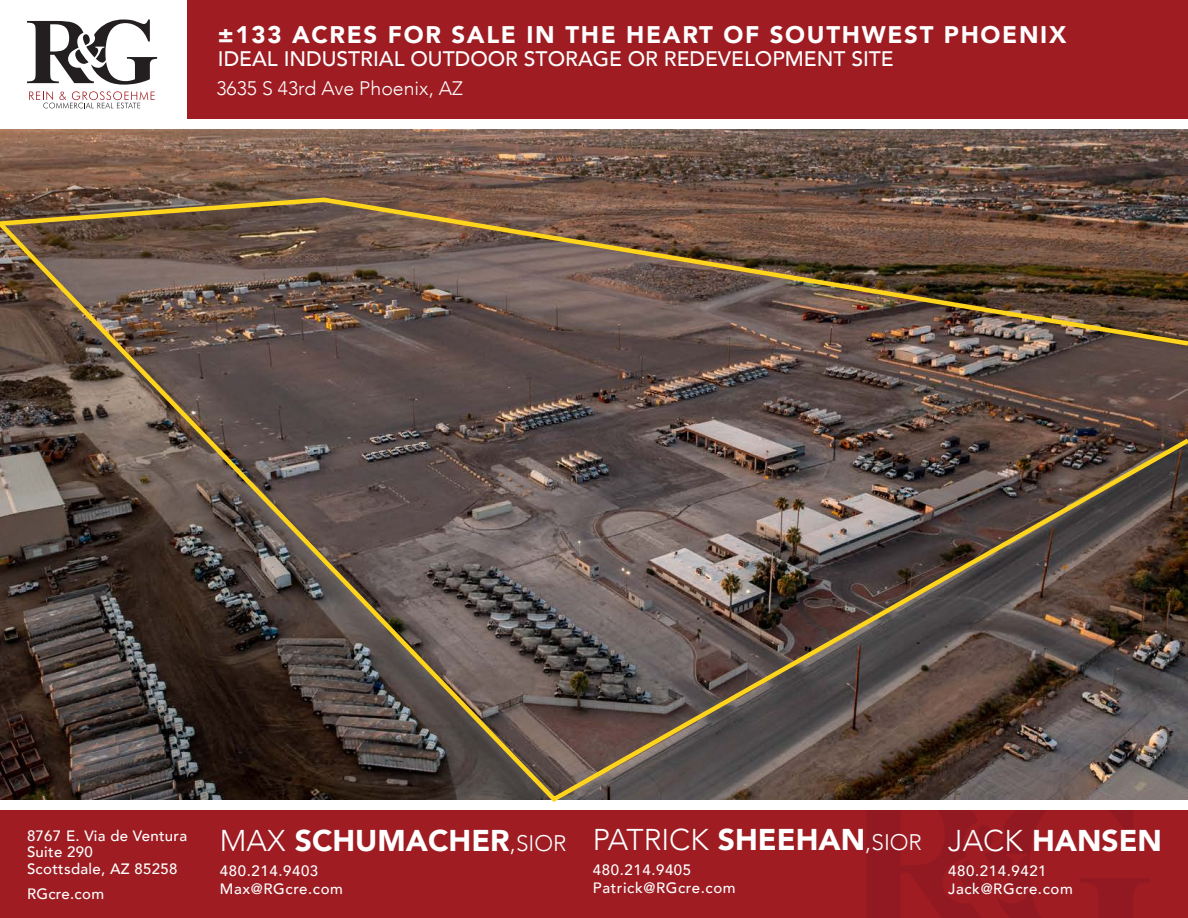
<style>
.page{position:relative;width:1188px;height:918px;background:#fff}
.page>*{position:absolute;margin:0;border:0;box-sizing:border-box;transform-origin:0 0}
.t1{font:900 30px "Avenir";color:#fff}
.t2{font:300 30px "Avenir";color:#fff}
.MASTER_PG_HEADER__Title_Paragraph_Style{font:900 24px "Avenir";letter-spacing:.07em;color:#fff}
.Cover-_Header_Footer_Subtext_Paragraph_S{font:500 21px "Avenir";color:#fff}
.Cover-_Header_Footer_Subtext_Paragraph_S-2{font:300 19.5px "Avenir";color:#fff}
.t3{font:500 15px/18px "Avenir";letter-spacing:.04em;color:#fff}
.t4{font:500 15px/16.5px "Avenir";letter-spacing:.02em;color:#fff}
.s1{font-weight:900}
.s2{font-size:22.5px}
.s3{font-weight:300}
.s4{font-weight:300;font-size:22.5px}
</style>
<div class="page">
<div style="left:188px;top:0;width:1000px;height:119px;background:#9e1c22"></div>
<svg style="left:27px;top:20px;width:130px;height:65px"></svg>
<svg style="left:29px;top:91px;width:126px;height:17px"></svg>
<div style="left:0;top:810px;width:1188px;height:108px;background:#9e1c22"></div>
<svg style="left:866px;top:810px;width:284px;height:108px"></svg>
<img style="left:0;top:130px;width:1188px;height:65px">
<img style="left:0;top:195px;width:1188px;height:607px">
<p class="MASTER_PG_HEADER__Title_Paragraph_Style" style="left:218px;top:14px;width:850px">±133 ACRES FOR SALE IN THE HEART OF SOUTHWEST PHOENIX</p>
<p class="Cover-_Header_Footer_Subtext_Paragraph_S" style="left:218px;top:40px;width:677px">IDEAL INDUSTRIAL OUTDOOR STORAGE OR REDEVELOPMENT SITE</p>
<p class="Cover-_Header_Footer_Subtext_Paragraph_S-2" style="left:216px;top:77px;width:248px">3635 S 43rd Ave Phoenix, AZ</p>
<h1 class="t2" style="left:593px;top:822px;width:331px">PATRICK <span class="s1">SHEEHAN</span><span class="s2">,SIOR</span></h1>
<p class="t4" style="left:27px;top:826px;width:162px">8767 E. Via de Ventura<br>Suite 290<br>Scottsdale, AZ 85258</p>
<h1 class="t1" style="left:220px;top:814px;width:348px"><span class="s3">MAX</span> SCHUMACHER<span class="s4">,SIOR</span></h1>
<p class="t3" style="left:220px;top:861px;width:125px">480.214.9403<br>Max@RGcre.com</p>
<p class="t3" style="left:593px;top:860px;width:144px">480.214.9405<br>Patrick@RGcre.com</p>
<p class="t4" style="left:27px;top:885px;width:79px">RGcre.com</p>
<h1 class="t1" style="left:948px;top:815px;width:215px"><span class="s3">JACK</span> HANSEN</h1>
<p class="t3" style="left:948px;top:861px;width:126px">480.214.9421<br>Jack@RGcre.com</p>
</div>
